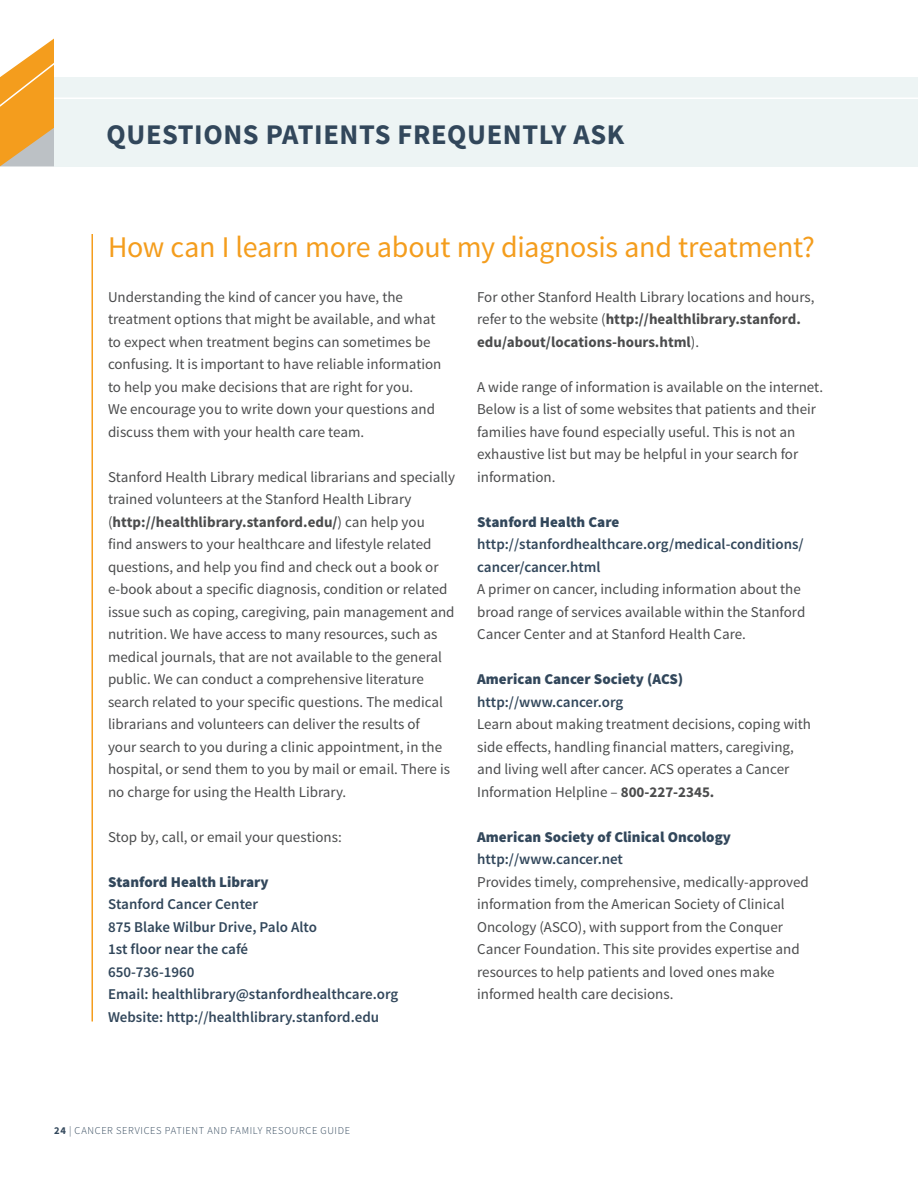
<style>
.page{position:relative;width:918px;height:1188px;background:#fff}
.page>*{position:absolute;margin:0;border:0;box-sizing:border-box;transform-origin:0 0}
.Body{font:30px "Source Sans Pro";letter-spacing:-.01em;color:#f49d1d}
.t1{font:700 28.5px "Source Sans Pro";letter-spacing:.02em;color:#32475b}
.Body-2{font:15px/22.5px "Source Sans Pro";color:#4b4c4d}
.Body-3{font:600 15px/22.5px "Source Sans Pro";color:#32475b}
.Body-4{font:900 15px "Source Sans Pro";color:#32475b}
.t2{font:300 10.5px "Source Sans Pro";letter-spacing:.06em;color:#32475b}
.s1{font-weight:700}
.s2{font-weight:900}
</style>
<div class="page">
<div style="left:54px;top:77px;width:864px;height:89px;background:#edf4f4"></div>
<hr style="left:54px;top:98px;width:864px;height:1px;background:#fff">
<hr style="left:92px;top:234px;width:1px;height:788px;background:#f49d1d">
<svg style="left:0;top:39px;width:54px;height:127px"></svg>
<p class="t1" style="left:106px;top:116px;width:519px">QUESTIONS PATIENTS FREQUENTLY ASK</p>
<p class="Body" style="left:108px;top:228px;width:709px">How can I learn more about my diagnosis and treatment?</p>
<p class="Body-2" style="left:108px;top:286px;width:335px">Understanding the kind of cancer you have, the treatment options that might be available, and what to expect when treatment begins can sometimes be confusing. It is important to have reliable information to help you make decisions that are right for you.<br>We encourage you to write down your questions and discuss them with your health care team.</p>
<p class="Body-2" style="left:108px;top:466px;width:349px">Stanford Health Library medical librarians and specially trained volunteers at the Stanford Health Library (<span class="s1">http://healthlibrary.stanford.edu/</span>) can help you<br>find answers to your healthcare and lifestyle related questions, and help you find and check out a book or e-book about a specific diagnosis, condition or related issue such as coping, caregiving, pain management and nutrition. We have access to many resources, such as medical journals, that are not available to the general public. We can conduct a comprehensive literature search related to your specific questions. The medical librarians and volunteers can deliver the results of<br>your search to you during a clinic appointment, in the hospital, or send them to you by mail or email. There is no charge for using the Health Library.</p>
<p class="Body-2" style="left:108px;top:826px;width:235px">Stop by, call, or email your questions:</p>
<p class="Body-4" style="left:108px;top:872px;width:162px">Stanford Health Library</p>
<p class="Body-3" style="left:108px;top:893px;width:152px">Stanford Cancer Center</p>
<p class="Body-3" style="left:108px;top:916px;width:210px">875 Blake Wilbur Drive, Palo Alto</p>
<p class="Body-3" style="left:108px;top:938px;width:142px">1st floor near the café<br>650-736-1960</p>
<p class="Body-3" style="left:108px;top:983px;width:292px">Email: healthlibrary@stanfordhealthcare.org</p>
<p class="Body-3" style="left:108px;top:1006px;width:273px">Website: http://healthlibrary.stanford.edu</p>
<p class="Body-2" style="left:477px;top:286px;width:339px">For other Stanford Health Library locations and hours, refer to the website (<span class="s1">http://healthlibrary.stanford. edu/about/locations-hours.html</span>).</p>
<p class="Body-2" style="left:477px;top:376px;width:347px">A wide range of information is available on the internet.<br>Below is a list of some websites that patients and their families have found especially useful. This is not an exhaustive list but may be helpful in your search for information.</p>
<p class="Body-3" style="left:477px;top:511px;width:328px"><span class="s2">Stanford Health Care </span>http://stanfordhealthcare.org/medical-conditions/ cancer/cancer.html</p>
<p class="Body-2" style="left:477px;top:578px;width:330px">A primer on cancer, including information about the broad range of services available within the Stanford<br>Cancer Center and at Stanford Health Care.</p>
<p class="Body-4" style="left:477px;top:669px;width:208px">American Cancer Society (ACS)</p>
<p class="Body-3" style="left:477px;top:691px;width:148px">http://www.cancer.org</p>
<p class="Body-2" style="left:477px;top:713px;width:335px">Learn about making treatment decisions, coping with side effects, handling financial matters, caregiving, and living well after cancer. ACS operates a Cancer Information Helpline – <span class="s1">800-227-2345.</span></p>
<p class="Body-4" style="left:477px;top:827px;width:255px">American Society of Clinical Oncology</p>
<p class="Body-3" style="left:477px;top:848px;width:147px">http://www.cancer.net</p>
<p class="Body-2" style="left:477px;top:871px;width:333px">Provides timely, comprehensive, medically-approved information from the American Society of Clinical Oncology (ASCO), with support from the Conquer Cancer Foundation. This site provides expertise and resources to help patients and loved ones make informed health care decisions.</p>
<p class="t2" style="left:54px;top:1124px;width:298px"><span class="s1">24</span> | CANCER SERVICES PATIENT AND FAMILY RESOURCE GUIDE</p>
</div>
